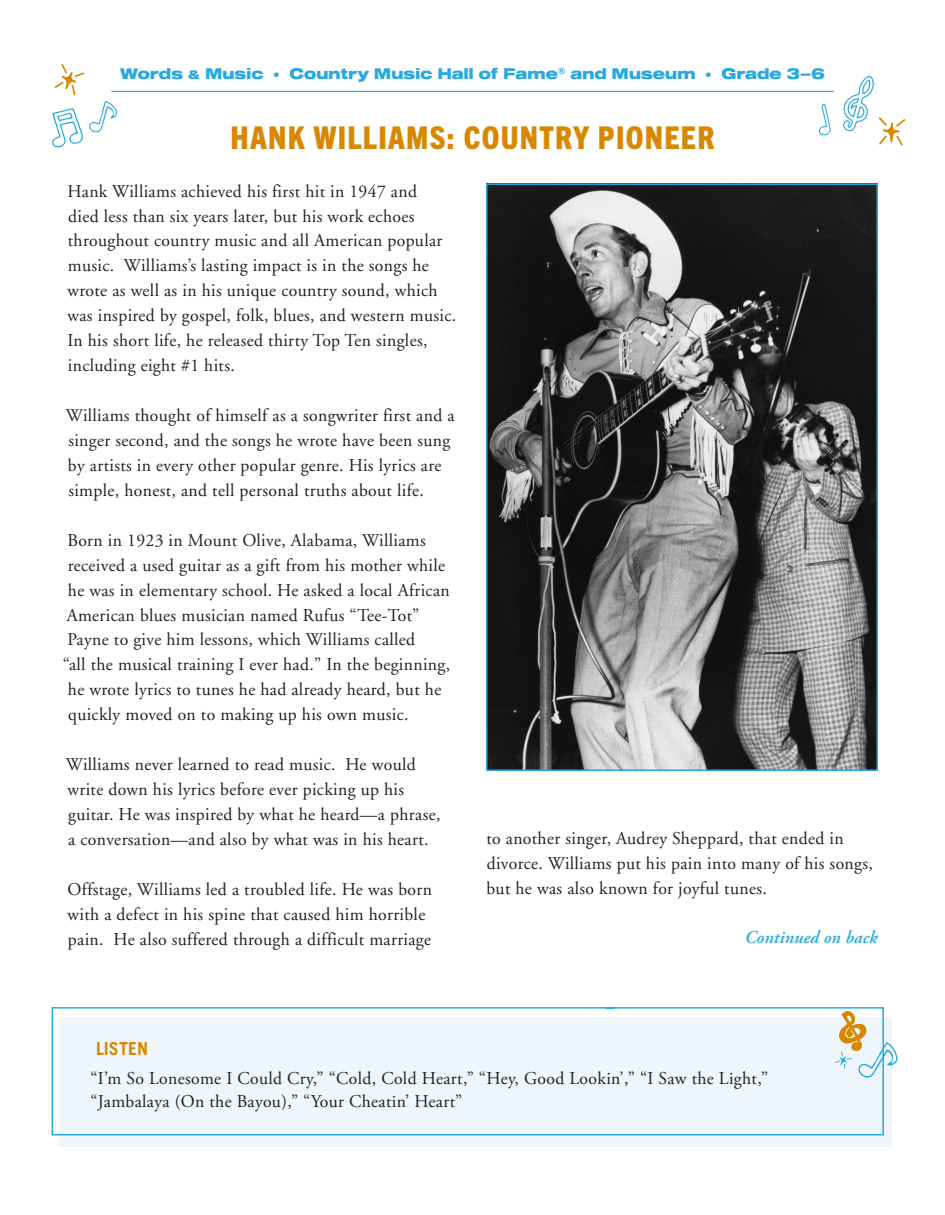
<style>
.page{position:relative;width:945px;height:1215px;background:#fff}
.page>*{position:absolute;margin:0;border:0;box-sizing:border-box;transform-origin:0 0}
.Bio_Name_3-6{font:800 condensed 31.5px "Trade Gothic Next LT Pro";letter-spacing:.04em;color:#d78800}
.Bio_Body_Copy{font:18px/24.9px "Adobe Garamond";letter-spacing:.02em;color:#231f20}
.Bio_Song_Titles{font:18px/22.5px "Adobe Garamond Pro";letter-spacing:.02em;color:#231f20}
.Bio_Jump_line{font:italic 600 18px "Adobe Garamond Pro";letter-spacing:.01em;color:#27a8e0}
.Bio_Listen{font:700 18px "Trade Gothic";color:#d78800}
.Bio_Folio_3-6{font:15px "Sequel 100 Wide 85";letter-spacing:.015em;color:#27a8e0}
.s1{font-size:12px}
</style>
<div class="page">
<hr style="left:111px;top:91px;width:723px;height:1px;background:#27a8e0">
<img style="left:489px;top:186px;width:386px;height:582px">
<div style="left:486px;top:183px;width:392px;height:588px;border:2px solid #27a8e0"></div>
<svg style="left:52px;top:108px;width:31px;height:39px"></svg>
<svg style="left:819px;top:104px;width:12px;height:32px"></svg>
<svg style="left:89px;top:101px;width:29px;height:32px"></svg>
<svg style="left:843px;top:76px;width:62px;height:70px"></svg>
<svg style="left:55px;top:64px;width:29px;height:31px"></svg>
<div style="left:60px;top:1018px;width:832px;height:129px;background:#eef6fc"></div>
<svg style="left:51px;top:1007px;width:833px;height:129px"></svg>
<svg style="left:835px;top:1010px;width:63px;height:68px"></svg>
<p class="Bio_Folio_3-6" style="left:120px;top:63px;width:706px">Words <span class="s1">&amp;</span> Music <span class="s1">•</span> Country Music Hall of Fame<sup>®</sup> and Museum <span class="s1">•</span> Grade 3–6</p>
<p class="Bio_Name_3-6" style="left:231px;top:116px;width:485px">HANK WILLIAMS: COUNTRY PIONEER</p>
<p class="Bio_Body_Copy" style="left:67px;top:179px;width:390px">Hank Williams achieved his first hit in 1947 and<br>died less than six years later, but his work echoes throughout country music and all American popular music. Williams’s lasting impact is in the songs he wrote as well as in his unique country sound, which was inspired by gospel, folk, blues, and western music.<br>In his short life, he released thirty Top Ten singles, including eight #1 hits.</p>
<p class="Bio_Body_Copy" style="left:66px;top:403px;width:390px">Williams thought of himself as a songwriter first and a singer second, and the songs he wrote have been sung by artists in every other popular genre. His lyrics are simple, honest, and tell personal truths about life.</p>
<p class="Bio_Body_Copy" style="left:67px;top:528px;width:360px">Born in 1923 in Mount Olive, Alabama, Williams</p>
<p class="Bio_Body_Copy" style="left:68px;top:553px;width:379px">received a used guitar as a gift from his mother while</p>
<p class="Bio_Body_Copy" style="left:68px;top:578px;width:383px">he was in elementary school. He asked a local African</p>
<p class="Bio_Body_Copy" style="left:67px;top:603px;width:354px">American blues musician named Rufus “Tee-Tot”</p>
<p class="Bio_Body_Copy" style="left:67px;top:628px;width:349px">Payne to give him lessons, which Williams called</p>
<p class="Bio_Body_Copy" style="left:63px;top:653px;width:389px">“all the musical training I ever had.” In the beginning,</p>
<p class="Bio_Body_Copy" style="left:68px;top:678px;width:375px">he wrote lyrics to tunes he had already heard, but he</p>
<p class="Bio_Body_Copy" style="left:68px;top:703px;width:342px">quickly moved on to making up his own music.</p>
<p class="Bio_Body_Copy" style="left:66px;top:752px;width:351px">Williams never learned to read music. He would</p>
<p class="Bio_Body_Copy" style="left:68px;top:777px;width:338px">write down his lyrics before ever picking up his</p>
<p class="Bio_Body_Copy" style="left:68px;top:802px;width:374px">guitar. He was inspired by what he heard—a phrase,</p>
<p class="Bio_Body_Copy" style="left:68px;top:827px;width:362px">a conversation—and also by what was in his heart.</p>
<p class="Bio_Body_Copy" style="left:68px;top:877px;width:366px">Offstage, Williams led a troubled life. He was born with a defect in his spine that caused him horrible pain. He also suffered through a difficult marriage</p>
<p class="Bio_Body_Copy" style="left:486px;top:827px;width:388px">to another singer, Audrey Sheppard, that ended in divorce. Williams put his pain into many of his songs, but he was also known for joyful tunes.</p>
<p class="Bio_Jump_line" style="left:745px;top:927px;width:134px">Continued on back</p>
<p class="Bio_Listen" style="left:96px;top:1038px;width:54px">LISTEN</p>
<p class="Bio_Song_Titles" style="left:91px;top:1068px;width:679px">“I’m So Lonesome I Could Cry,” “Cold, Cold Heart,” “Hey, Good Lookin’,” “I Saw the Light,” “Jambalaya (On the Bayou),” “Your Cheatin’ Heart”</p>
</div>
